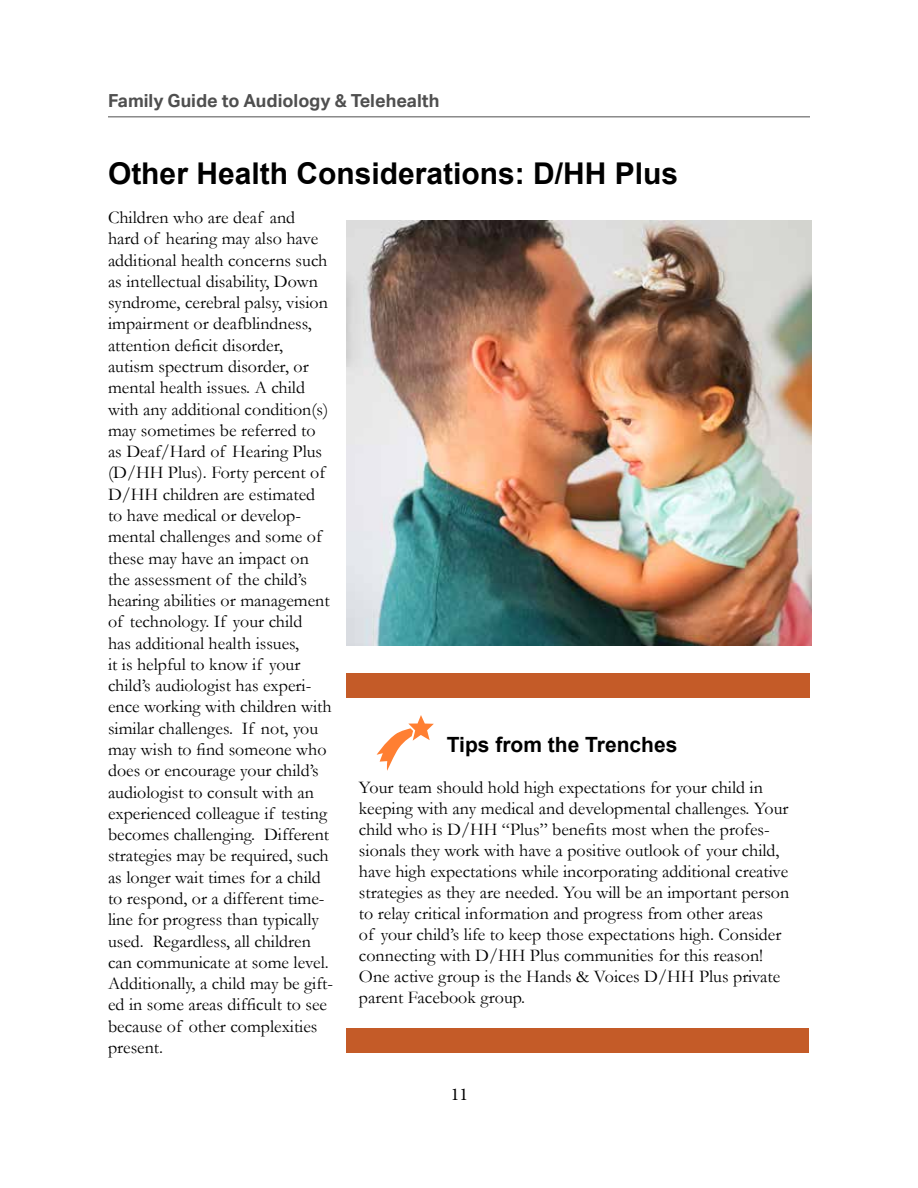
<style>
.page{position:relative;width:918px;height:1188px;background:#fff}
.page>*{position:absolute;margin:0;border:0;box-sizing:border-box;transform-origin:0 0}
.t1{font:700 30px "Arial";color:#000}
.t2{font:700 21px "Arial";color:#000}
.t3{font:18px/21.3px "Garamond";color:#000}
.t4{font:700 18px "Aktiv Grotesk";color:#4f4f4f}
.t5{font:18px "Minion Pro";color:#000}
</style>
<div class="page">
<hr style="left:108px;top:116px;width:702px;height:1px;background:#4f4f4f">
<div style="left:347px;top:1028px;width:462px;height:25px;background:#c45b28"></div>
<div style="left:347px;top:673px;width:463px;height:25px;background:#c45b28"></div>
<svg style="left:377px;top:715px;width:57px;height:56px"></svg>
<img style="left:347px;top:220px;width:464px;height:426px">
<p class="t4" style="left:108px;top:90px;width:333px">Family Guide to Audiology &amp; Telehealth</p>
<h1 class="t1" style="left:108px;top:152px;width:572px">Other Health Considerations: D/HH Plus</h1>
<p class="t3" style="left:108px;top:206px;width:227px">Children who are deaf and<br>hard of hearing may also have additional health concerns such as intellectual disability, Down syndrome, cerebral palsy, vision impairment or deafblindness, attention deficit disorder, autism spectrum disorder, or mental health issues. A child with any additional condition(s) may sometimes be referred to as Deaf/Hard of Hearing Plus (D/HH Plus). Forty percent of<br>D/HH children are estimated to have medical or develop&shy;mental challenges and some of these may have an impact on the assessment of the child’s hearing abilities or management of technology. If your child<br>has additional health issues,<br>it is helpful to know if your child’s audiologist has experi&shy;ence working with children with similar challenges. If not, you may wish to find someone who does or encourage your child’s audiologist to consult with an experienced colleague if testing becomes challenging. Different strategies may be required, such as longer wait times for a child to respond, or a different time&shy;line for progress than typically used. Regardless, all children can communicate at some level.<br>Additionally, a child may be gift&shy;ed in some areas difficult to see because of other complexities present.</p>
<p class="t2" style="left:447px;top:729px;width:232px">Tips from the Trenches</p>
<p class="t3" style="left:359px;top:776px;width:432px">Your team should hold high expectations for your child in keeping with any medical and developmental challenges. Your child who is D/HH “Plus” benefits most when the profes&shy;sionals they work with have a positive outlook of your child, have high expectations while incorporating additional creative strategies as they are needed. You will be an important person to relay critical information and progress from other areas<br>of your child’s life to keep those expectations high. Consider connecting with D/HH Plus communities for this reason!<br>One active group is the Hands &amp; Voices D/HH Plus private parent Facebook group.</p>
<p class="t5" style="left:451px;top:1082px;width:19px">11</p>
</div>
